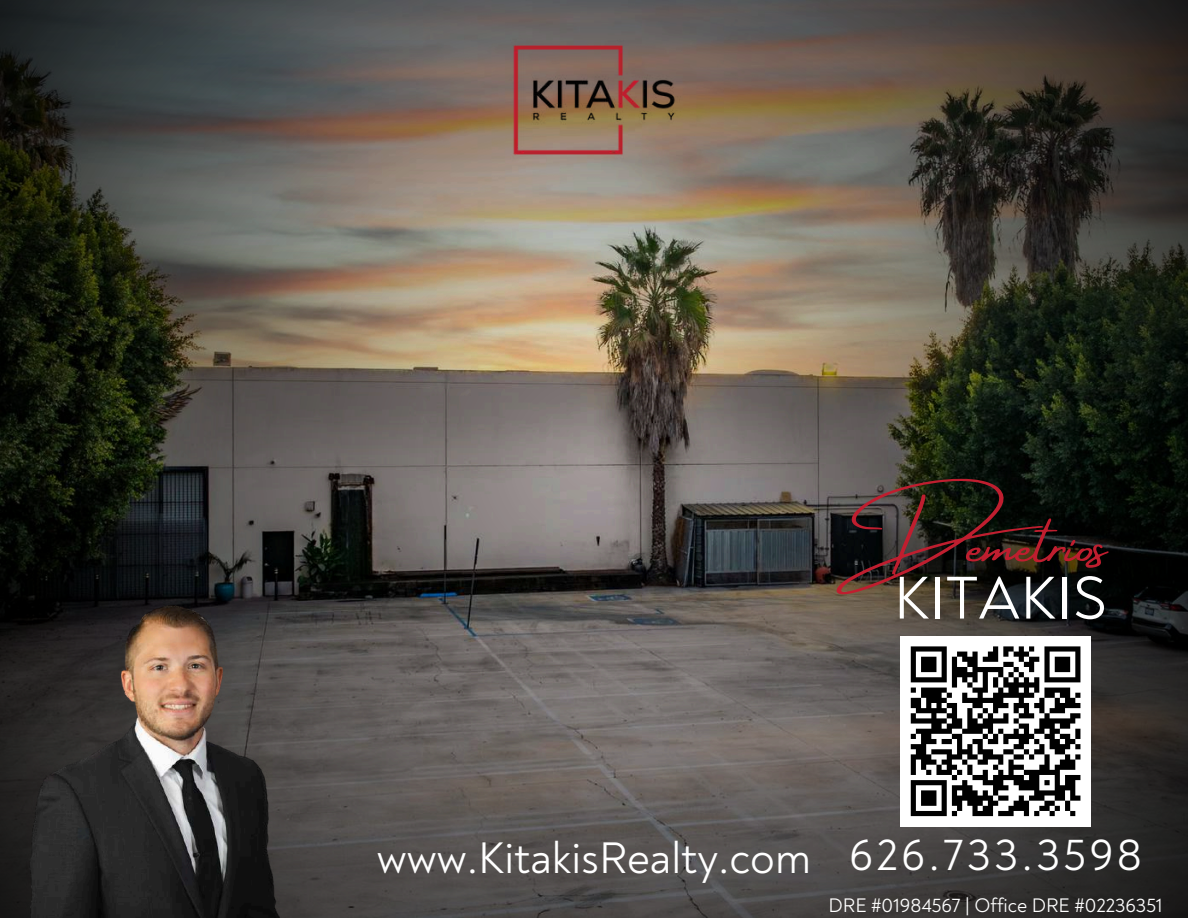
<style>
.page{position:relative;width:1188px;height:918px;background:#fff}
.page>*{position:absolute;margin:0;border:0;box-sizing:border-box;transform-origin:0 0}
.t1{font:61.35px "Amsterdam Four";color:#bf1e2f}
.t2{font:61.35px "Noah";color:#fff}
.t3{font:45.75px "Noah";letter-spacing:.075em;color:#fff}
.t4{font:45px "Noah";color:#fff}
.t5{font:19.95px "Noah";color:#fff}
</style>
<div class="page">
<img style="left:0;top:0;width:1188px;height:918px">
<img style="left:0;top:563px;width:350px;height:355px">
<img style="left:497px;top:33px;width:194px;height:142px">
<div style="left:900px;top:636px;width:191px;height:190px;background:#fff"></div>
<svg style="left:910px;top:646px;width:171px;height:171px"></svg>
<h1 class="t1" style="left:835px;top:511px;width:273px">Demetrios</h1>
<h1 class="t2" style="left:894px;top:561px;width:215px">KITAKIS</h1>
<h3 class="t4" style="left:377px;top:831px;width:436px">www.KitakisRealty.com</h3>
<h2 class="t3" style="left:849px;top:828px;width:295px">626.733.3598</h2>
<p class="t5" style="left:828px;top:893px;width:336px">DRE #01984567 | Office DRE #02236351</p>
</div>
